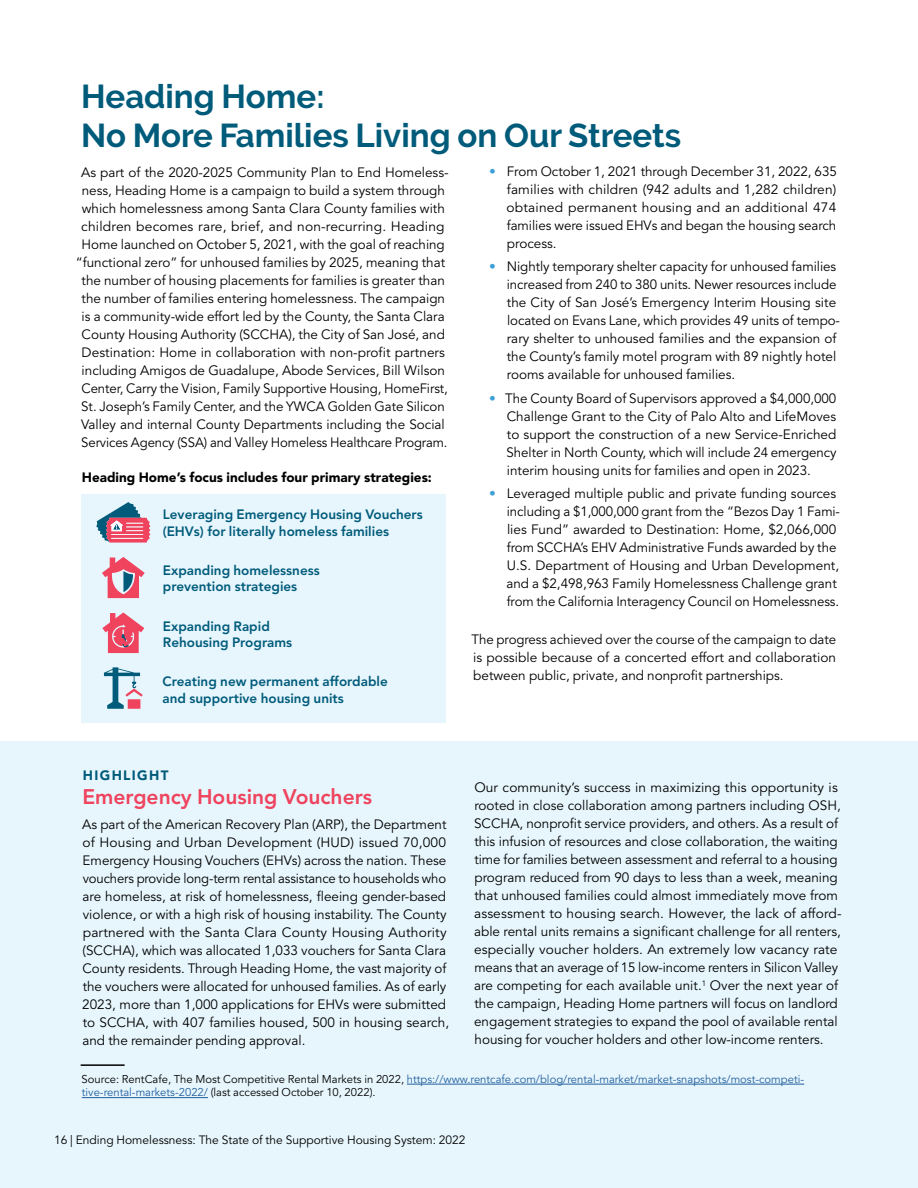
<style>
.page{position:relative;width:918px;height:1188px;background:#fff}
.page>*{position:absolute;margin:0;border:0;box-sizing:border-box;transform-origin:0 0}
.t1{font:700 33px/39px "Raleway";color:#005b7a}
.t2{font:800 21px "Avenir";color:#ef435e}
.t3{font:13.5px/18px "Avenir";color:#000}
.t4{font:800 13.5px/16.5px "Avenir";color:#005b7a}
.t5{font:900 13.5px "Avenir";color:#000}
.t6{font:900 13.5px "Avenir";letter-spacing:.1em;color:#005b7a}
.t7{font:12px "Avenir";color:#000}
.t8{font:11.25px/13.5px "Avenir";color:#215e9e}
.s1{font-weight:900;color:#3ea0d9}
.s2{color:#000}
</style>
<div class="page">
<div style="left:0;top:742px;width:918px;height:446px;background:#e7f6fd"></div>
<div style="left:81px;top:494px;width:365px;height:229px;background:#e7f6fd"></div>
<svg style="left:96px;top:502px;width:54px;height:41px"></svg>
<hr style="left:111px;top:534px;width:32px;height:1px;background:#fff">
<hr style="left:111px;top:538px;width:32px;height:1px;background:#fff">
<svg style="left:102px;top:557px;width:43px;height:41px"></svg>
<svg style="left:104px;top:667px;width:39px;height:42px"></svg>
<div style="left:128px;top:699px;width:12px;height:10px;background:#ef435e"></div>
<svg style="left:102px;top:612px;width:42px;height:41px"></svg>
<hr style="left:407px;top:1084px;width:397px;height:1px;background:#215e9e">
<hr style="left:82px;top:1097px;width:126px;height:1px;background:#215e9e">
<hr style="left:81px;top:1064px;width:44px;height:2px;background:#000">
<h1 class="t1" style="left:81px;top:77px;width:602px">Heading Home:<br>No More Families Living on Our Streets</h1>
<p class="t3" style="left:76px;top:163px;width:374px;text-align:center">As part of the 2020-2025 Community Plan to End Homeless&shy;ness, Heading Home is a campaign to build a system through which homelessness among Santa Clara County families with children becomes rare, brief, and non-recurring. Heading Home launched on October 5, 2021, with the goal of reaching “functional zero” for unhoused families by 2025, meaning that the number of housing placements for families is greater than the number of families entering homelessness. The campaign is a community-wide effort led by the County, the Santa Clara County Housing Authority (SCCHA), the City of San José, and Destination: Home in collaboration with non-profit partners including Amigos de Guadalupe, Abode Services, Bill Wilson Center, Carry the Vision, Family Supportive Housing, HomeFirst, St. Joseph’s Family Center, and the YWCA Golden Gate Silicon Valley and internal County Departments including the Social Services Agency (SSA) and Valley Homeless Healthcare Program.</p>
<p class="t5" style="left:82px;top:469px;width:352px">Heading Home’s focus includes four primary strategies:</p>
<p class="t3" style="left:507px;top:163px;width:332px;text-align:justify;text-indent:-17px"><span class="s1">•</span> From October 1, 2021 through December 31, 2022, 635 families with children (942 adults and 1,282 children) obtained permanent housing and an additional 474 families were issued EHVs and began the housing search process.</p>
<p class="t3" style="left:507px;top:258px;width:335px;text-indent:-18px"><span class="s1">•</span> Nightly temporary shelter capacity for unhoused families increased from 240 to 380 units. Newer resources include the City of San José’s Emergency Interim Housing site located on Evans Lane, which provides 49 units of tempo&shy;rary shelter to unhoused families and the expansion of the County’s family motel program with 89 nightly hotel rooms available for unhoused families.</p>
<p class="t3" style="left:507px;top:389px;width:332px;text-align:justify;text-indent:-17px"><span class="s1">•</span> The County Board of Supervisors approved a $4,000,000<br>Challenge Grant to the City of Palo Alto and LifeMoves to support the construction of a new Service-Enriched Shelter in North County, which will include 24 emergency interim housing units for families and open in 2023.</p>
<p class="t3" style="left:507px;top:485px;width:335px;text-indent:-17px"><span class="s1">•</span> Leveraged multiple public and private funding sources including a $1,000,000 grant from the “Bezos Day 1 Fami&shy;lies Fund” awarded to Destination: Home, $2,066,000 from SCCHA’s EHV Administrative Funds awarded by the U.S. Department of Housing and Urban Development, and a $2,498,963 Family Homelessness Challenge grant from the California Interagency Council on Homelessness.</p>
<p class="t3" style="left:471px;top:631px;width:366px;text-align:justify">The progress achieved over the course of the campaign to date is possible because of a concerted effort and collaboration between public, private, and nonprofit partnerships.</p>
<p class="t4" style="left:163px;top:507px;width:262px">Leveraging Emergency Housing Vouchers (EHVs) for literally homeless families</p>
<p class="t4" style="left:163px;top:562px;width:158px">Expanding homelessness prevention strategies</p>
<p class="t4" style="left:163px;top:618px;width:131px">Expanding Rapid<br>Rehousing Programs</p>
<p class="t4" style="left:163px;top:673px;width:227px">Creating new permanent affordable and supportive housing units</p>
<p class="t6" style="left:83px;top:767px;width:87px">HIGHLIGHT</p>
<h2 class="t2" style="left:82px;top:784px;width:291px">Emergency Housing Vouchers</h2>
<p class="t3" style="left:82px;top:816px;width:368px">As part of the American Recovery Plan (ARP), the Department of Housing and Urban Development (HUD) issued 70,000<br>Emergency Housing Vouchers (EHVs) across the nation. These vouchers provide long-term rental assistance to households who are homeless, at risk of homelessness, fleeing gender-based violence, or with a high risk of housing instability. The County partnered with the Santa Clara County Housing Authority (SCCHA), which was allocated 1,033 vouchers for Santa Clara County residents. Through Heading Home, the vast majority of the vouchers were allocated for unhoused families. As of early 2023, more than 1,000 applications for EHVs were submitted to SCCHA, with 407 families housed, 500 in housing search, and the remainder pending approval.</p>
<p class="t3" style="left:474px;top:779px;width:369px">Our community’s success in maximizing this opportunity is rooted in close collaboration among partners including OSH, SCCHA, nonprofit service providers, and others. As a result of this infusion of resources and close collaboration, the waiting time for families between assessment and referral to a housing program reduced from 90 days to less than a week, meaning that unhoused families could almost immediately move from assessment to housing search. However, the lack of afford&shy;able rental units remains a significant challenge for all renters, especially voucher holders. An extremely low vacancy rate means that an average of 15 low-income renters in Silicon Valley are competing for each available unit.<sup>1</sup> Over the next year of the campaign, Heading Home partners will focus on landlord engagement strategies to expand the pool of available rental housing for voucher holders and other low-income renters.</p>
<p class="t8" style="left:82px;top:1073px;width:724px"><span class="s2">Source: RentCafe, The Most Competitive Rental Markets in 2022,</span> https://www.rentcafe.com/blog/rental-market/market-snapshots/most-competi&shy;tive-rental-markets-2022/ <span class="s2">(last accessed October 10, 2022).</span></p>
<p class="t7" style="left:54px;top:1133px;width:413px">16 | Ending Homelessness: The State of the Supportive Housing System: 2022</p>
</div>
